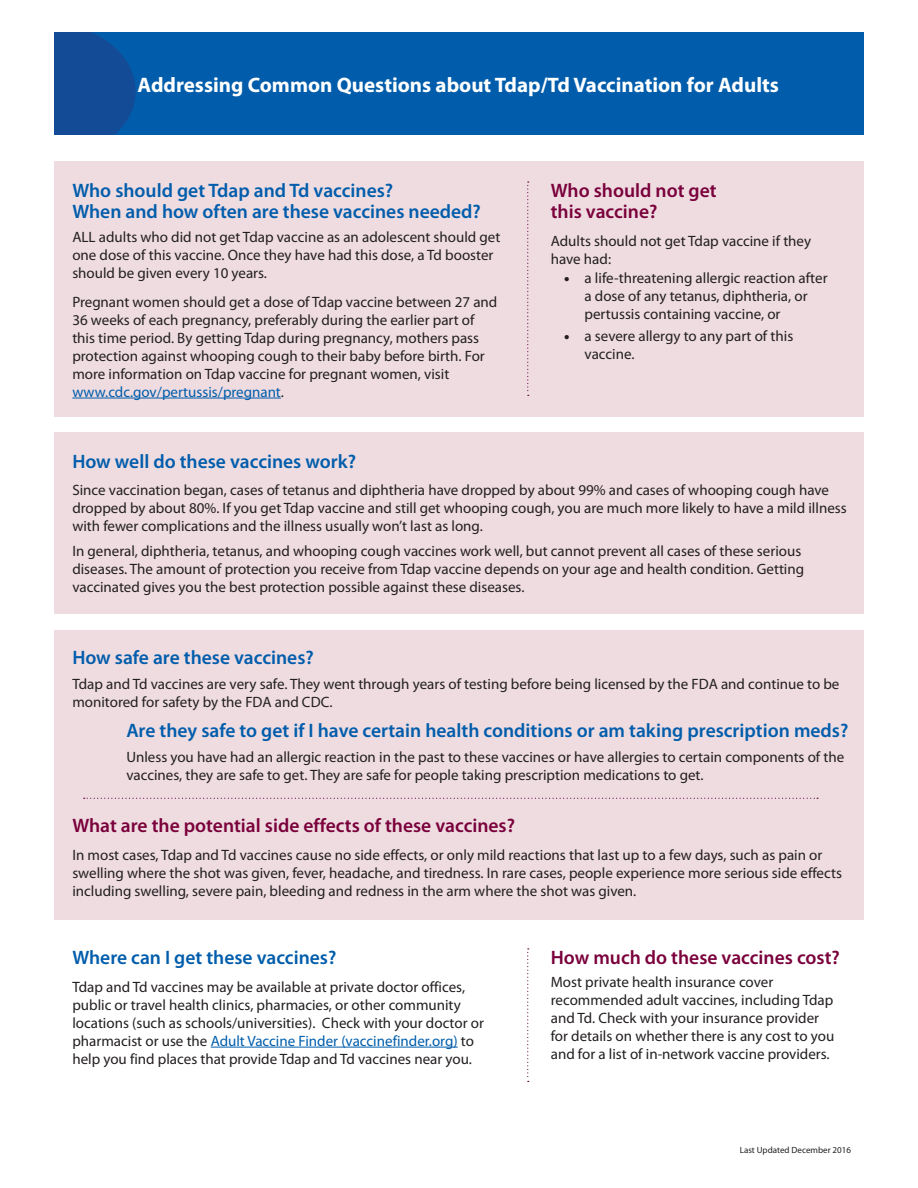
<style>
.page{position:relative;width:918px;height:1188px;background:#fff}
.page>*{position:absolute;margin:0;border:0;box-sizing:border-box;transform-origin:0 0}
.t1{font:700 21px "Myriad Pro";color:#fff}
.t2{font:600 19.5px/21px "Myriad Pro";color:#015dab}
.t3{font:600 19.5px/21px "Myriad Pro";color:#7a003b}
.t4{font:15px/18px "Myriad Pro";color:#231f20}
.t5{font:9px "Myriad Pro";color:#231f20}
.s1{color:#015dab}
.s2{font-weight:900}
</style>
<div class="page">
<div style="left:54px;top:32px;width:810px;height:103px;background:#015dab"></div>
<svg style="left:54px;top:32px;width:82px;height:103px;background:#104d98"></svg>
<div style="left:54px;top:161px;width:809px;height:256px;background:#eedce1"></div>
<div style="left:54px;top:630px;width:809px;height:290px;background:#eedce1"></div>
<div style="left:54px;top:432px;width:809px;height:182px;background:#eedce1"></div>
<hr style="left:72px;top:398px;width:209px;height:1px;background:#015dab">
<svg style="left:527px;top:182px;width:2px;height:214px"></svg>
<svg style="left:527px;top:948px;width:2px;height:134px"></svg>
<svg style="left:84px;top:798px;width:734px;height:1px"></svg>
<hr style="left:211px;top:1047px;width:247px;height:1px;background:#015dab">
<h2 class="t1" style="left:138px;top:73px;width:643px">Addressing Common Questions about Tdap/Td Vaccination for Adults</h2>
<h3 class="t2" style="left:72px;top:181px;width:410px">Who should get Tdap and Td vaccines?<br>When and how often are these vaccines needed?</h3>
<p class="t4" style="left:72px;top:229px;width:430px">ALL adults who did not get Tdap vaccine as an adolescent should get one dose of this vaccine. Once they have had this dose, a Td booster should be given every 10 years.</p>
<p class="t4" style="left:72px;top:293px;width:427px">Pregnant women should get a dose of Tdap vaccine between 27 and 36 weeks of each pregnancy, preferably during the earlier part of this time period. By getting Tdap during pregnancy, mothers pass protection against whooping cough to their baby before birth. For more information on Tdap vaccine for pregnant women, visit <span class="s1">www.cdc.gov/pertussis/pregnant</span>.</p>
<h3 class="t3" style="left:551px;top:181px;width:167px">Who should not get this vaccine?</h3>
<p class="t4" style="left:551px;top:232px;width:262px">Adults should not get Tdap vaccine if they have had:</p>
<p class="t4" style="left:585px;top:269px;width:245px;text-indent:-20px"><span class="s2">•</span> a life-threatening allergic reaction after a dose of any tetanus, diphtheria, or pertussis containing vaccine, or</p>
<p class="t4" style="left:585px;top:327px;width:210px;text-indent:-20px"><span class="s2">•</span> a severe allergy to any part of this vaccine.</p>
<h3 class="t2" style="left:72px;top:451px;width:285px">How well do these vaccines work?</h3>
<p class="t4" style="left:72px;top:481px;width:776px">Since vaccination began, cases of tetanus and diphtheria have dropped by about 99% and cases of whooping cough have dropped by about 80%. If you get Tdap vaccine and still get whooping cough, you are much more likely to have a mild illness with fewer complications and the illness usually won’t last as long.</p>
<p class="t4" style="left:72px;top:542px;width:733px">In general, diphtheria, tetanus, and whooping cough vaccines work well, but cannot prevent all cases of these serious diseases. The amount of protection you receive from Tdap vaccine depends on your age and health condition. Getting vaccinated gives you the best protection possible against these diseases.</p>
<h3 class="t2" style="left:72px;top:647px;width:243px">How safe are these vaccines?</h3>
<p class="t4" style="left:72px;top:675px;width:769px">Tdap and Td vaccines are very safe. They went through years of testing before being licensed by the FDA and continue to be monitored for safety by the FDA and CDC.</p>
<h3 class="t2" style="left:126px;top:720px;width:724px">Are they safe to get if I have certain health conditions or am taking prescription meds?</h3>
<p class="t4" style="left:126px;top:748px;width:719px">Unless you have had an allergic reaction in the past to these vaccines or have allergies to certain components of the vaccines, they are safe to get. They are safe for people taking prescription medications to get.</p>
<h3 class="t3" style="left:72px;top:816px;width:444px">What are the potential side effects of these vaccines?</h3>
<p class="t4" style="left:72px;top:846px;width:771px">In most cases, Tdap and Td vaccines cause no side effects, or only mild reactions that last up to a few days, such as pain or swelling where the shot was given, fever, headache, and tiredness. In rare cases, people experience more serious side effects including swelling, severe pain, bleeding and redness in the arm where the shot was given.</p>
<h3 class="t2" style="left:72px;top:948px;width:266px">Where can I get these vaccines?</h3>
<p class="t4" style="left:72px;top:978px;width:413px">Tdap and Td vaccines may be available at private doctor offices, public or travel health clinics, pharmacies, or other community locations (such as schools/universities). Check with your doctor or pharmacist or use the <span class="s1">Adult Vaccine Finder (vaccinefinder.org)</span> to help you find places that provide Tdap and Td vaccines near you.</p>
<h3 class="t3" style="left:551px;top:948px;width:291px">How much do these vaccines cost?</h3>
<p class="t4" style="left:551px;top:973px;width:285px">Most private health insurance cover recommended adult vaccines, including Tdap and Td. Check with your insurance provider for details on whether there is any cost to you and for a list of in-network vaccine providers.</p>
<p class="t5" style="left:740px;top:1145px;width:113px">Last Updated December 2016</p>
</div>
